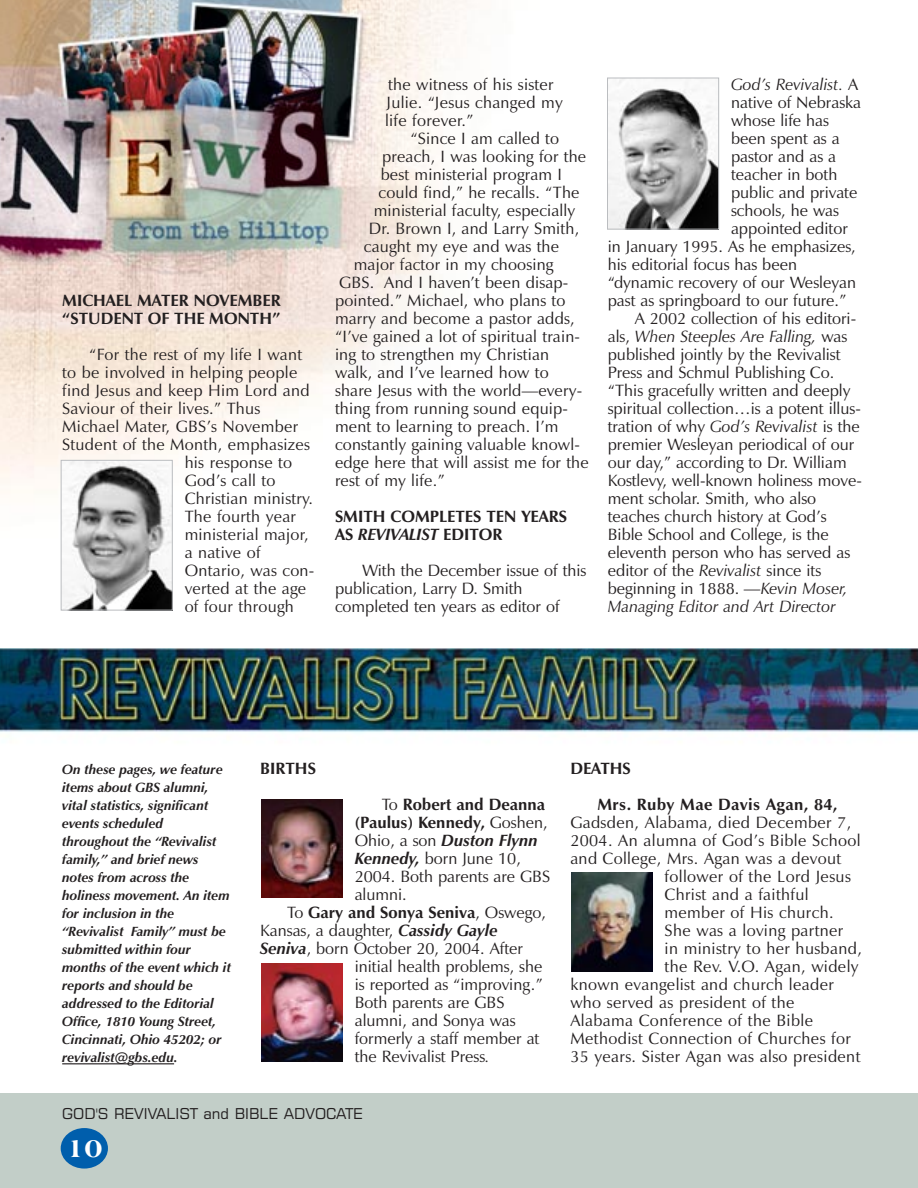
<style>
.page{position:relative;width:918px;height:1188px;background:#fff}
.page>*{position:absolute;margin:0;border:0;box-sizing:border-box;transform-origin:0 0}
.t1{font:800 27px "Americana BT";color:#fff}
.t2{font:16.5px/18px "Zapf Humanist 601 BT";letter-spacing:.01em;color:#231f20}
.t3{font:700 16.5px/18px "Zapf Humanist 601 BT";color:#231f20}
.t4{font:italic 16.5px "Zapf Humanist 601 BT";color:#231f20}
.t5{font:700 16.5px/36px "Zapf Humanist 601 BT";letter-spacing:.02em;color:#231f20}
.t6{font:italic 700 16.5px "Zapf Humanist 601 BT";color:#231f20}
.t7{font:15px "Square 721 BT";color:#231f20}
.t8{font:italic 700 13.5px/18px "Zapf Humanist 601 BT";color:#231f20}
.s1{font-style:italic}
.s2{font-style:normal}
.s3{font-weight:400}
.s4{font-weight:400;font-style:normal}
.s5{font-weight:700;font-style:italic}
</style>
<div class="page">
<div style="left:0;top:1094px;width:918px;height:94px;background:#c2cec8"></div>
<div style="left:61px;top:1128px;width:47px;height:41px;background:#005eac;border-radius:50%"></div>
<img style="left:0;top:0;width:474px;height:540px">
<img style="left:0;top:648px;width:918px;height:85px">
<hr style="left:62px;top:1063px;width:112px;height:1px;background:#231f20">
<img style="left:571px;top:873px;width:82px;height:98px">
<img style="left:609px;top:80px;width:108px;height:148px">
<div style="left:607px;top:78px;width:112px;height:152px;border:1px solid #bbbdc0"></div>
<img style="left:63px;top:462px;width:108px;height:146px">
<div style="left:61px;top:460px;width:112px;height:150px;border:1px solid #bbbdc0"></div>
<img style="left:261px;top:799px;width:82px;height:99px">
<img style="left:262px;top:963px;width:81px;height:99px">
<p class="t3" style="left:62px;top:293px;width:220px">MICHAEL MATER NOVEMBER “STUDENT OF THE MONTH”</p>
<p class="t2" style="left:89px;top:347px;width:215px">“For the rest of my life I want</p>
<p class="t2" style="left:62px;top:365px;width:237px">to be involved in helping people</p>
<p class="t2" style="left:62px;top:383px;width:249px">find Jesus and keep Him Lord and</p>
<p class="t2" style="left:62px;top:401px;width:200px">Saviour of their lives.” Thus</p>
<p class="t2" style="left:62px;top:419px;width:237px">Michael Mater, GBS’s November</p>
<p class="t2" style="left:62px;top:437px;width:249px">Student of the Month, emphasizes</p>
<p class="t2" style="left:185px;top:455px;width:109px">his response to</p>
<p class="t2" style="left:185px;top:473px;width:92px">God’s call to</p>
<p class="t2" style="left:185px;top:491px;width:130px">Christian ministry.</p>
<p class="t2" style="left:185px;top:509px;width:113px">The fourth year</p>
<p class="t2" style="left:185px;top:527px;width:125px">ministerial major,</p>
<p class="t2" style="left:185px;top:545px;width:77px">a native of</p>
<p class="t2" style="left:185px;top:563px;width:131px">Ontario, was con-</p>
<p class="t2" style="left:185px;top:581px;width:123px">verted at the age</p>
<p class="t2" style="left:185px;top:599px;width:111px">of four through</p>
<p class="t2" style="left:385px;top:77px;width:179px">the witness of his sister<br>Julie. “Jesus changed my life forever.”</p>
<p class="t2" style="left:411px;top:131px;width:150px">“Since I am called to</p>
<p class="t2" style="left:382px;top:149px;width:206px">preach, I was looking for the</p>
<p class="t2" style="left:381px;top:167px;width:183px">best ministerial program I</p>
<p class="t2" style="left:379px;top:185px;width:202px">could find,” he recalls. “The</p>
<p class="t2" style="left:374px;top:203px;width:203px">ministerial faculty, especially</p>
<p class="t2" style="left:369px;top:221px;width:212px">Dr. Brown I, and Larry Smith,</p>
<p class="t2" style="left:364px;top:239px;width:197px">caught my eye and was the</p>
<p class="t2" style="left:354px;top:257px;width:201px">major factor in my choosing</p>
<p class="t2" style="left:339px;top:275px;width:231px">GBS. And I haven’t been disap-</p>
<p class="t2" style="left:335px;top:293px;width:232px">pointed.” Michael, who plans to</p>
<p class="t2" style="left:335px;top:311px;width:241px">marry and become a pastor adds,</p>
<p class="t2" style="left:335px;top:329px;width:247px">“I’ve gained a lot of spiritual train-</p>
<p class="t2" style="left:335px;top:347px;width:216px">ing to strengthen my Christian</p>
<p class="t2" style="left:335px;top:365px;width:215px">walk, and I’ve learned how to</p>
<p class="t2" style="left:335px;top:383px;width:249px">share Jesus with the world—every-</p>
<p class="t2" style="left:335px;top:401px;width:235px">thing from running sound equip-</p>
<p class="t2" style="left:335px;top:419px;width:225px">ment to learning to preach. I’m</p>
<p class="t2" style="left:335px;top:437px;width:246px">constantly gaining valuable knowl-</p>
<p class="t2" style="left:335px;top:455px;width:255px">edge here that will assist me for the</p>
<p class="t2" style="left:335px;top:473px;width:111px">rest of my life.”</p>
<p class="t3" style="left:335px;top:509px;width:234px">SMITH COMPLETES TEN YEARS<br>AS <span class="s1">REVIVALIST</span> EDITOR</p>
<p class="t2" style="left:335px;top:563px;width:253px;text-indent:27px">With the December issue of this publication, Larry D. Smith completed ten years as editor of</p>
<p class="t4" style="left:731px;top:78px;width:129px">God’s Revivalist. <span class="s2">A</span></p>
<p class="t2" style="left:731px;top:95px;width:132px">native of Nebraska</p>
<p class="t2" style="left:731px;top:113px;width:100px">whose life has</p>
<p class="t2" style="left:731px;top:131px;width:110px">been spent as a</p>
<p class="t2" style="left:731px;top:149px;width:107px">pastor and as a</p>
<p class="t2" style="left:731px;top:167px;width:108px">teacher in both</p>
<p class="t2" style="left:731px;top:185px;width:128px">public and private</p>
<p class="t2" style="left:731px;top:203px;width:110px">schools, he was</p>
<p class="t2" style="left:731px;top:221px;width:118px">appointed editor</p>
<p class="t2" style="left:608px;top:239px;width:250px">in January 1995. As he emphasizes,</p>
<p class="t2" style="left:608px;top:257px;width:191px">his editorial focus has been</p>
<p class="t2" style="left:608px;top:275px;width:250px">“dynamic recovery of our Wesleyan</p>
<p class="t2" style="left:608px;top:293px;width:240px">past as springboard to our future.”</p>
<p class="t2" style="left:635px;top:311px;width:223px">A 2002 collection of his editori-</p>
<p class="t4" style="left:608px;top:330px;width:241px"><span class="s2">als,</span> When Steeples Are Falling, <span class="s2">was</span></p>
<p class="t2" style="left:608px;top:347px;width:234px">published jointly by the Revivalist</p>
<p class="t2" style="left:608px;top:365px;width:228px">Press and Schmul Publishing Co.</p>
<p class="t2" style="left:608px;top:383px;width:244px">“This gracefully written and deeply</p>
<p class="t2" style="left:608px;top:401px;width:255px">spiritual collection…is a potent illus-</p>
<p class="t2" style="left:608px;top:419px;width:254px">tration of why <span class="s1">God’s Revivalist</span> is the</p>
<p class="t2" style="left:608px;top:437px;width:248px">premier Wesleyan periodical of our</p>
<p class="t2" style="left:608px;top:455px;width:240px">our day,” according to Dr. William</p>
<p class="t2" style="left:608px;top:473px;width:256px">Kostlevy, well-known holiness move-</p>
<p class="t2" style="left:608px;top:491px;width:210px">ment scholar. Smith, who also</p>
<p class="t2" style="left:608px;top:509px;width:220px">teaches church history at God’s</p>
<p class="t2" style="left:608px;top:527px;width:223px">Bible School and College, is the</p>
<p class="t2" style="left:608px;top:545px;width:244px">eleventh person who has served as</p>
<p class="t2" style="left:608px;top:563px;width:215px">editor of the <span class="s1">Revivalist</span> since its</p>
<p class="t2" style="left:608px;top:581px;width:242px">beginning in 1888. <span class="s1">—Kevin Moser,</span></p>
<p class="t4" style="left:608px;top:600px;width:230px">Managing Editor and Art Director</p>
<p class="t8" style="left:62px;top:762px;width:170px">On these pages, we feature items about GBS alumni, vital statistics, significant events scheduled throughout the “Revivalist family,” and brief news notes from across the holiness movement. An item for inclusion in the “Revivalist Family” must be submitted within four months of the event which it reports and should be addressed to the Editorial<br>Office, 1810 Young Street,<br>Cincinnati, Ohio 45202; or revivalist@gbs.edu.</p>
<p class="t3" style="left:260px;top:761px;width:57px">BIRTHS</p>
<p class="t3" style="left:382px;top:797px;width:165px"><span class="s3">To</span> Robert and Deanna</p>
<p class="t3" style="left:355px;top:815px;width:194px">(Paulus) Kennedy, <span class="s3">Goshen,</span></p>
<p class="t6" style="left:355px;top:834px;width:185px"><span class="s4">Ohio, a son</span> Duston Flynn</p>
<p class="t2" style="left:355px;top:851px;width:168px"><span class="s5">Kennedy,</span> born June 10,</p>
<p class="t2" style="left:355px;top:869px;width:197px">2004. Both parents are GBS</p>
<p class="t2" style="left:355px;top:887px;width:54px">alumni.</p>
<p class="t3" style="left:287px;top:905px;width:260px"><span class="s3">To</span> Gary and Sonya Seniva<span class="s3">, Oswego,</span></p>
<p class="t2" style="left:260px;top:923px;width:239px">Kansas, a daughter, <span class="s5">Cassidy Gayle</span></p>
<p class="t2" style="left:260px;top:941px;width:264px"><span class="s5">Seniva</span>, born October 20, 2004. After</p>
<p class="t2" style="left:355px;top:959px;width:189px">initial health problems, she</p>
<p class="t2" style="left:355px;top:977px;width:189px">is reported as “improving.”</p>
<p class="t2" style="left:355px;top:995px;width:151px">Both parents are GBS</p>
<p class="t2" style="left:355px;top:1013px;width:163px">alumni, and Sonya was</p>
<p class="t2" style="left:355px;top:1031px;width:186px">formerly a staff member at</p>
<p class="t2" style="left:355px;top:1049px;width:136px">the Revivalist Press<span class="s1">.</span></p>
<p class="t7" style="left:62px;top:1109px;width:302px">GOD'S REVIVALIST and BIBLE ADVOCATE</p>
<h1 class="t1" style="left:66px;top:1137px;width:37px">10</h1>
<p class="t5" style="left:597px;top:752px;width:242px;text-indent:-27px">DEATHS<br>Mrs. Ruby Mae Davis Agan, 84,</p>
<p class="t2" style="left:570px;top:815px;width:282px">Gadsden, Alabama, died December 7,</p>
<p class="t2" style="left:570px;top:833px;width:292px">2004. An alumna of God’s Bible School</p>
<p class="t2" style="left:570px;top:851px;width:273px">and College, Mrs. Agan was a devout</p>
<p class="t2" style="left:665px;top:869px;width:188px">follower of the Lord Jesus</p>
<p class="t2" style="left:665px;top:887px;width:146px">Christ and a faithful</p>
<p class="t2" style="left:665px;top:905px;width:171px">member of His church.</p>
<p class="t2" style="left:665px;top:923px;width:180px">She was a loving partner</p>
<p class="t2" style="left:665px;top:941px;width:199px">in ministry to her husband,</p>
<p class="t2" style="left:665px;top:959px;width:195px">the Rev. V.O. Agan, widely</p>
<p class="t2" style="left:570px;top:977px;width:265px">known evangelist and church leader</p>
<p class="t2" style="left:570px;top:995px;width:226px">who served as president of the</p>
<p class="t2" style="left:570px;top:1013px;width:244px">Alabama Conference of the Bible</p>
<p class="t2" style="left:570px;top:1031px;width:282px">Methodist Connection of Churches for</p>
<p class="t2" style="left:570px;top:1049px;width:292px">35 years. Sister Agan was also president</p>
</div>
